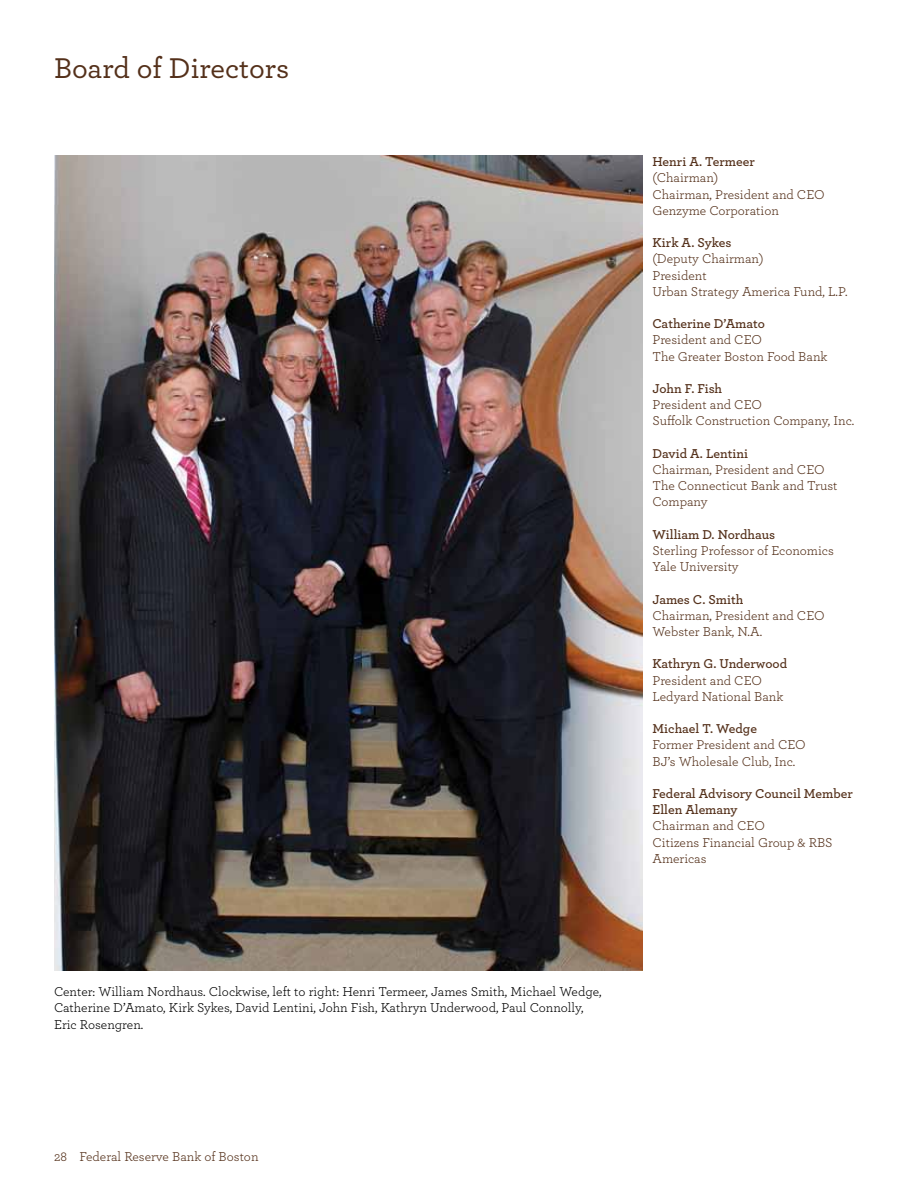
<style>
.page{position:relative;width:918px;height:1188px;background:#fff}
.page>*{position:absolute;margin:0;border:0;box-sizing:border-box;transform-origin:0 0}
.t1{font:500 30px "Archer";color:#54301a}
.t2{font:13.5px/16.2px "Archer";color:#54301a}
.t3{font:13.5px/16.2px "Archer";color:#000}
.t4{font:600 13.5px/16.2px "Archer";color:#54301a}
</style>
<div class="page">
<img style="left:54px;top:155px;width:589px;height:815px">
<h1 class="t1" style="left:54px;top:46px;width:237px">Board of Directors</h1>
<p class="t3" style="left:54px;top:983px;width:549px">Center: William Nordhaus. Clockwise, left to right: Henri Termeer, James Smith, Michael Wedge,<br>Catherine D’Amato, Kirk Sykes, David Lentini, John Fish, Kathryn Underwood, Paul Connolly,<br>Eric Rosengren.</p>
<p class="t2" style="left:54px;top:1148px;width:206px">28 Federal Reserve Bank of Boston</p>
<p class="t4" style="left:652px;top:153px;width:104px">Henri A. Termeer</p>
<p class="t2" style="left:652px;top:169px;width:174px">(Chairman)<br>Chairman, President and CEO<br>Genzyme Corporation</p>
<p class="t4" style="left:652px;top:234px;width:81px">Kirk A. Sykes</p>
<p class="t2" style="left:652px;top:250px;width:197px">(Deputy Chairman)<br>President<br>Urban Strategy America Fund, L.P.</p>
<p class="t4" style="left:652px;top:315px;width:114px">Catherine D’Amato</p>
<p class="t2" style="left:652px;top:331px;width:176px">President and CEO<br>The Greater Boston Food Bank</p>
<p class="t4" style="left:652px;top:380px;width:71px">John F. Fish</p>
<p class="t2" style="left:652px;top:396px;width:203px">President and CEO<br>Suffolk Construction Company, Inc.</p>
<p class="t4" style="left:652px;top:444px;width:97px">David A. Lentini</p>
<p class="t2" style="left:652px;top:461px;width:186px">Chairman, President and CEO<br>The Connecticut Bank and Trust<br>Company</p>
<p class="t4" style="left:652px;top:525px;width:124px">William D. Nordhaus</p>
<p class="t2" style="left:652px;top:542px;width:183px">Sterling Professor of Economics<br>Yale University</p>
<p class="t4" style="left:652px;top:590px;width:92px">James C. Smith</p>
<p class="t2" style="left:652px;top:606px;width:174px">Chairman, President and CEO<br>Webster Bank, N.A.</p>
<p class="t4" style="left:652px;top:655px;width:136px">Kathryn G. Underwood</p>
<p class="t2" style="left:652px;top:671px;width:132px">President and CEO<br>Ledyard National Bank</p>
<p class="t4" style="left:652px;top:720px;width:106px">Michael T. Wedge</p>
<p class="t2" style="left:652px;top:736px;width:155px">Former President and CEO<br>BJ’s Wholesale Club, Inc.</p>
<p class="t4" style="left:652px;top:785px;width:202px">Federal Advisory Council Member<br>Ellen Alemany</p>
<p class="t2" style="left:652px;top:817px;width:182px">Chairman and CEO<br>Citizens Financial Group &amp; RBS<br>Americas</p>
</div>
